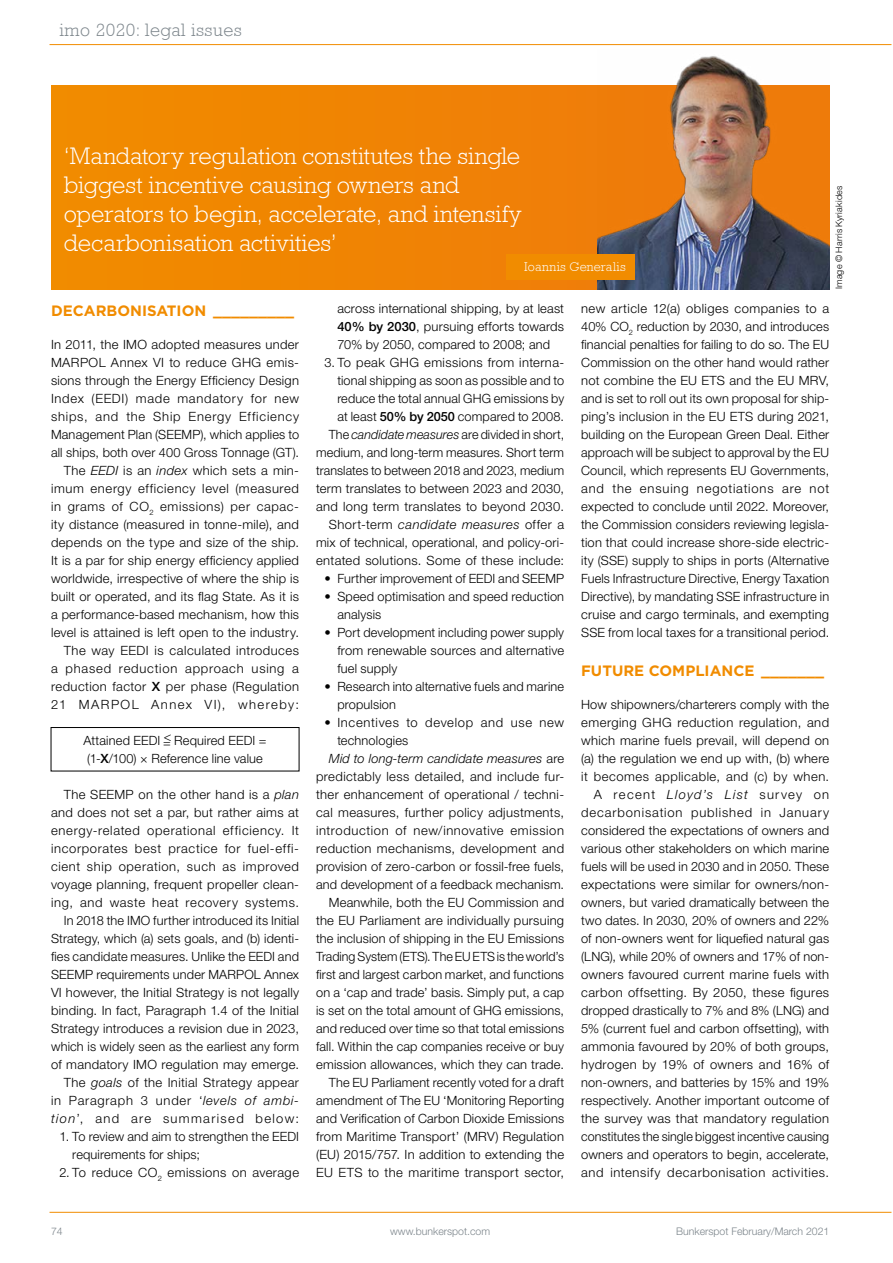
<style>
.page{position:relative;width:893px;height:1263px;background:#fff}
.page>*{position:absolute;margin:0;border:0;box-sizing:border-box;transform-origin:0 0}
.t1{font:300 24px/28.8px "Rockwell";letter-spacing:-.005em;color:#fff}
.t2{font:300 18px "Rockwell";letter-spacing:.025em;color:#7d868c}
.t3{font:700 15px "Gotham";color:#f18c00}
.t4{font:300 12.75px/18px "Helvetica Neue LT Std";letter-spacing:.015em;color:#000;text-align:right}
.t5{font:300 12.75px "Helvetica Neue LT Std";letter-spacing:.035em;color:#000}
.t6{font:300 12.75px "Helvetica Neue LT Std";letter-spacing:.05em;color:#000}
.t7{font:italic 300 12.75px "Helvetica Neue LT Std";letter-spacing:.015em;color:#000}
.t8{font:300 12.75px "Helvetica Neue LT Std";letter-spacing:.055em;color:#000}
.t9{font:300 12.75px "Rockwell";letter-spacing:.02em;color:#fff}
.t10{font:300 10.5px "Helvetica Neue LT Std";color:#7d868c}
.t11{font:300 9px "Helvetica Neue LT Std";letter-spacing:.025em;color:#000}
.s1{font-style:italic}
.s2{font-weight:500}
.s3{font-style:normal}
</style>
<div class="page">
<div style="left:51px;top:85px;width:778px;height:204px;background:#f08502"></div>
<div style="left:51px;top:727px;width:248px;height:44px;border:1px solid #000"></div>
<img style="left:597px;top:56px;width:232px;height:233px">
<div style="left:506px;top:254px;width:128px;height:25px;background:#f18c00"></div>
<hr style="left:50px;top:44px;width:841px;height:1px;background:#f18c00">
<hr style="left:50px;top:1212px;width:841px;height:1px;background:#f18c00">
<h2 class="t2" style="left:60px;top:20px;width:184px">imo 2020: legal issues</h2>
<h1 class="t1" style="left:64px;top:142px;width:459px">‘Mandatory regulation constitutes the single biggest incentive causing owners and operators to begin, accelerate, and intensify decarbonisation activities’</h1>
<p class="t9" style="left:524px;top:259px;width:103px">Ioannis Generalis</p>
<p class="t11" style="left:833px;top:289px;width:105px;rotate:-90deg">Image © Harris Kyriakides</p>
<p class="t3" style="left:51px;top:301px;width:244px">DECARBONISATION _________</p>
<p class="t4" style="left:51px;top:335px;width:250px">In 2011, the IMO adopted measures under MARPOL Annex VI to reduce GHG emis&shy;sions through the Energy Efficiency Design Index (EEDI) made mandatory for new ships, and the Ship Energy Efficiency Management Plan (SEEMP), which applies to all ships, both over 400 Gross Tonnage (GT).<br>The <span class="s1">EEDI</span> is an <span class="s1">index</span> which sets a min&shy;imum energy efficiency level (measured in grams of CO<sub>2</sub> emissions) per capac&shy;ity distance (measured in tonne-mile), and depends on the type and size of the ship.<br>It is a par for ship energy efficiency applied worldwide, irrespective of where the ship is built or operated, and its flag State. As it is a performance-based mechanism, how this level is attained is left open to the industry.<br>The way EEDI is calculated introduces<br>a phased reduction approach using a reduction factor <span class="s2">X</span> per phase (Regulation 21 MARPOL Annex VI), whereby:</p>
<p class="t4" style="left:84px;top:731px;width:90px">Attained EEDI &lt;</p>
<p class="t4" style="left:87px;top:731px;width:181px">= Required EEDI =<br>(1-<span class="s2">X</span>/100) × Reference line value</p>
<p class="t4" style="left:51px;top:785px;width:250px">The SEEMP on the other hand is a <span class="s1">plan </span>and does not set a par, but rather aims at energy-related operational efficiency. It incorporates best practice for fuel-effi&shy;cient ship operation, such as improved voyage planning, frequent propeller clean&shy;ing, and waste heat recovery systems.<br>In 2018 the IMO further introduced its Initial Strategy, which (a) sets goals, and (b) identi&shy;fies candidate measures. Unlike the EEDI and SEEMP requirements under MARPOL Annex VI however, the Initial Strategy is not legally binding. In fact, Paragraph 1.4 of the Initial Strategy introduces a revision due in 2023, which is widely seen as the earliest any form of mandatory IMO regulation may emerge.<br>The <span class="s1">goals</span> of the Initial Strategy appear in Paragraph 3 under ‘<span class="s1">levels of ambi&shy;tion</span>’, and are summarised below:</p>
<p class="t4" style="left:72px;top:1127px;width:228px;text-align:left;text-indent:-13px">1. To review and aim to strengthen the EEDI requirements for ships;</p>
<p class="t5" style="left:60px;top:1165px;width:241px">2. To reduce CO<sub>2</sub> emissions on average</p>
<p class="t4" style="left:337px;top:299px;width:228px;text-align:justify">across international shipping, by at least <span class="s2">40% by 2030</span>, pursuing efforts towards 70% by 2050, compared to 2008; and</p>
<p class="t4" style="left:316px;top:353px;width:250px">3. To peak GHG emissions from interna&shy;tional shipping as soon as possible and to reduce the total annual GHG emissions by<br>at least <span class="s2">50% by 2050</span> compared to 2008.<br>The <span class="s1">candidate measures</span> are divided in short, medium, and long-term measures. Short term translates to between 2018 and 2023, medium term translates to between 2023 and 2030, and long term translates to beyond 2030.<br>Short-term <span class="s1">candidate measures</span> offer a mix of technical, operational, and policy-ori&shy;entated solutions. Some of these include:</p>
<p class="t4" style="left:325px;top:569px;width:241px">• Further improvement of EEDI and SEEMP</p>
<p class="t4" style="left:337px;top:587px;width:228px;text-align:left;text-indent:-13px">• Speed optimisation and speed reduction analysis</p>
<p class="t4" style="left:337px;top:623px;width:228px;text-align:justify;text-indent:-13px">• Port development including power supply from renewable sources and alternative fuel supply</p>
<p class="t4" style="left:337px;top:677px;width:228px;text-align:left;text-indent:-13px">• Research into alternative fuels and marine propulsion</p>
<p class="t8" style="left:325px;top:715px;width:241px">• Incentives to develop and use new</p>
<p class="t4" style="left:337px;top:731px;width:73px">technologies</p>
<p class="t7" style="left:329px;top:751px;width:237px">Mid to long-term candidate measures <span class="s3">are</span></p>
<p class="t4" style="left:316px;top:767px;width:250px">predictably less detailed, and include fur-</p>
<p class="t4" style="left:316px;top:785px;width:250px">ther enhancement of operational / techni-</p>
<p class="t4" style="left:316px;top:803px;width:250px">cal measures, further policy adjustments,</p>
<p class="t6" style="left:316px;top:823px;width:250px">introduction of new/innovative emission</p>
<p class="t4" style="left:316px;top:839px;width:250px">reduction mechanisms, development and</p>
<p class="t4" style="left:316px;top:857px;width:250px">provision of zero-carbon or fossil-free fuels,</p>
<p class="t4" style="left:316px;top:875px;width:250px">and development of a feedback mechanism.</p>
<p class="t4" style="left:329px;top:893px;width:237px">Meanwhile, both the EU Commission and</p>
<p class="t4" style="left:316px;top:911px;width:250px">the EU Parliament are individually pursuing</p>
<p class="t4" style="left:316px;top:929px;width:250px">the inclusion of shipping in the EU Emissions</p>
<p class="t4" style="left:316px;top:947px;width:250px">Trading System (ETS). The EU ETS is the world’s</p>
<p class="t4" style="left:316px;top:965px;width:249px">first and largest carbon market, and functions</p>
<p class="t4" style="left:316px;top:983px;width:250px">on a ‘cap and trade’ basis. Simply put, a cap</p>
<p class="t4" style="left:316px;top:1001px;width:250px">is set on the total amount of GHG emissions,</p>
<p class="t4" style="left:316px;top:1019px;width:250px">and reduced over time so that total emissions</p>
<p class="t4" style="left:316px;top:1037px;width:250px">fall. Within the cap companies receive or buy</p>
<p class="t4" style="left:316px;top:1055px;width:250px">emission allowances, which they can trade.</p>
<p class="t4" style="left:329px;top:1073px;width:237px">The EU Parliament recently voted for a draft</p>
<p class="t4" style="left:316px;top:1091px;width:250px">amendment of The EU ‘Monitoring Reporting</p>
<p class="t4" style="left:316px;top:1109px;width:250px">and Verification of Carbon Dioxide Emissions</p>
<p class="t4" style="left:316px;top:1127px;width:250px">from Maritime Transport’ (MRV) Regulation</p>
<p class="t4" style="left:316px;top:1145px;width:250px">(EU) 2015/757. In addition to extending the</p>
<p class="t5" style="left:316px;top:1165px;width:250px">EU ETS to the maritime transport sector,</p>
<p class="t4" style="left:581px;top:299px;width:250px;text-align:justify">new article 12(a) obliges companies to a 40% CO<sub>2</sub> reduction by 2030, and introduces financial penalties for failing to do so. The EU Commission on the other hand would rather not combine the EU ETS and the EU MRV, and is set to roll out its own proposal for ship&shy;ping’s inclusion in the EU ETS during 2021, building on the European Green Deal. Either approach will be subject to approval by the EU Council, which represents EU Governments, and the ensuing negotiations are not expected to conclude until 2022. Moreover, the Commission considers reviewing legisla&shy;tion that could increase shore-side electric&shy;ity (SSE) supply to ships in ports (Alternative Fuels Infrastructure Directive, Energy Taxation Directive), by mandating SSE infrastructure in cruise and cargo terminals, and exempting SSE from local taxes for a transitional period.</p>
<p class="t3" style="left:581px;top:661px;width:244px">FUTURE COMPLIANCE _______</p>
<p class="t4" style="left:581px;top:695px;width:250px">How shipowners/charterers comply with the emerging GHG reduction regulation, and which marine fuels prevail, will depend on (a) the regulation we end up with, (b) where it becomes applicable, and (c) by when.<br>A recent <span class="s1">Lloyd’s List</span> survey on decarbonisation published in January considered the expectations of owners and various other stakeholders on which marine fuels will be used in 2030 and in 2050. These expectations were similar for owners/non&shy;owners, but varied dramatically between the two dates. In 2030, 20% of owners and 22% of non-owners went for liquefied natural gas (LNG), while 20% of owners and 17% of non&shy;owners favoured current marine fuels with carbon offsetting. By 2050, these figures dropped drastically to 7% and 8% (LNG) and 5% (current fuel and carbon offsetting), with ammonia favoured by 20% of both groups, hydrogen by 19% of owners and 16% of non-owners, and batteries by 15% and 19% respectively. Another important outcome of the survey was that mandatory regulation constitutes the single biggest incentive causing owners and operators to begin, accelerate, and intensify decarbonisation activities.</p>
<p class="t10" style="left:51px;top:1225px;width:13px">74</p>
<p class="t10" style="left:390px;top:1225px;width:101px">www.bunkerspot.com</p>
<p class="t10" style="left:676px;top:1225px;width:155px">Bunkerspot February/March 2021</p>
</div>
